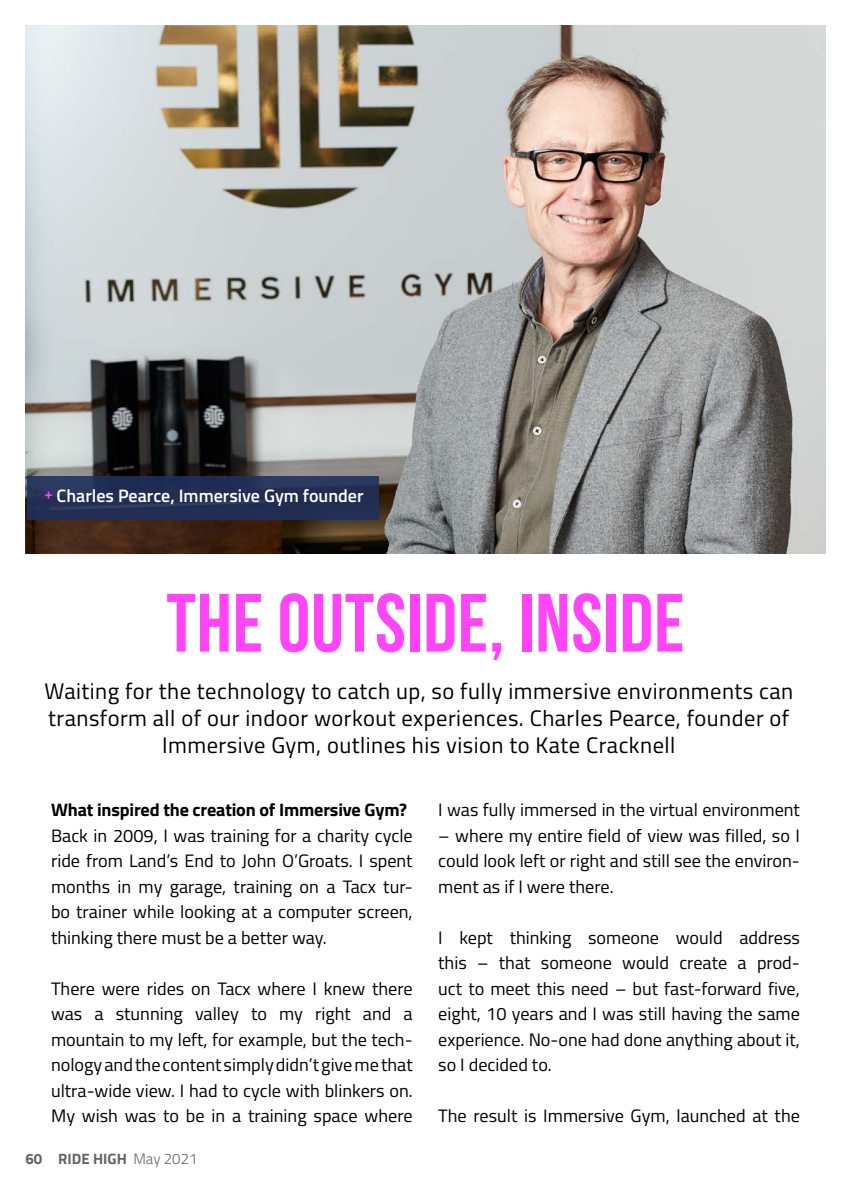
<style>
.page{position:relative;width:851px;height:1191px;background:#fff}
.page>*{position:absolute;margin:0;border:0;box-sizing:border-box;transform-origin:0 0}
.t1{font:700 82.5px "Bebas Neue";letter-spacing:.01em;color:#ff45f7}
.t2{font:22.5px/27px "Cairo";letter-spacing:.02em;color:#000;text-align:center}
.t3{font:18px/25.5px "Cairo";color:#000;text-align:justify}
.t4{font:700 18px "Cairo";letter-spacing:-.01em;color:#000}
.t5{font:600 18px "Cairo";color:#fff}
.t6{font:700 15px "Cairo";color:#646363}
.s1{font-family:"Bebas Neue";font-weight:700;font-size:19.5px;color:#ff45f7}
.s2{font-weight:300}
</style>
<div class="page">
<img style="left:26px;top:26px;width:798px;height:528px">
<div style="left:27px;top:476px;width:351px;height:44px;background:linear-gradient(to right,#253157,#222e53)"></div>
<p class="t5" style="left:45px;top:482px;width:320px"><span class="s1">+</span> Charles Pearce, Immersive Gym founder</p>
<h1 class="t1" style="left:166px;top:578px;width:519px">THE OUTSIDE, iNSIDE</h1>
<p class="t2" style="left:44px;top:678px;width:750px">Waiting for the technology to catch up, so fully immersive environments can transform all of our indoor workout experiences. Charles Pearce, founder of<br>Immersive Gym, outlines his vision to Kate Cracknell</p>
<p class="t4" style="left:51px;top:795px;width:357px">What inspired the creation of Immersive Gym?</p>
<p class="t3" style="left:51px;top:823px;width:363px">Back in 2009, I was training for a charity cycle ride from Land’s End to John O’Groats. I spent months in my garage, training on a Tacx tur&shy;bo trainer while looking at a computer screen, thinking there must be a better way.</p>
<p class="t3" style="left:51px;top:976px;width:363px">There were rides on Tacx where I knew there was a stunning valley to my right and a mountain to my left, for example, but the tech&shy;nology and the content simply didn’t give me that ultra-wide view. I had to cycle with blinkers on.<br>My wish was to be in a training space where</p>
<p class="t6" style="left:26px;top:1146px;width:173px">60 RIDE HIGH <span class="s2">May 2021</span></p>
<p class="t3" style="left:438px;top:797px;width:363px">I was fully immersed in the virtual environment</p>
<p class="t3" style="left:438px;top:823px;width:363px">– where my entire field of view was filled, so I could look left or right and still see the environ&shy;ment as if I were there.</p>
<p class="t3" style="left:438px;top:924px;width:363px">I kept thinking someone would address this – that someone would create a prod&shy;uct to meet this need – but fast-forward five, eight, 10 years and I was still having the same experience. No-one had done anything about it, so I decided to.</p>
<p class="t3" style="left:438px;top:1103px;width:363px">The result is Immersive Gym, launched at the</p>
</div>
